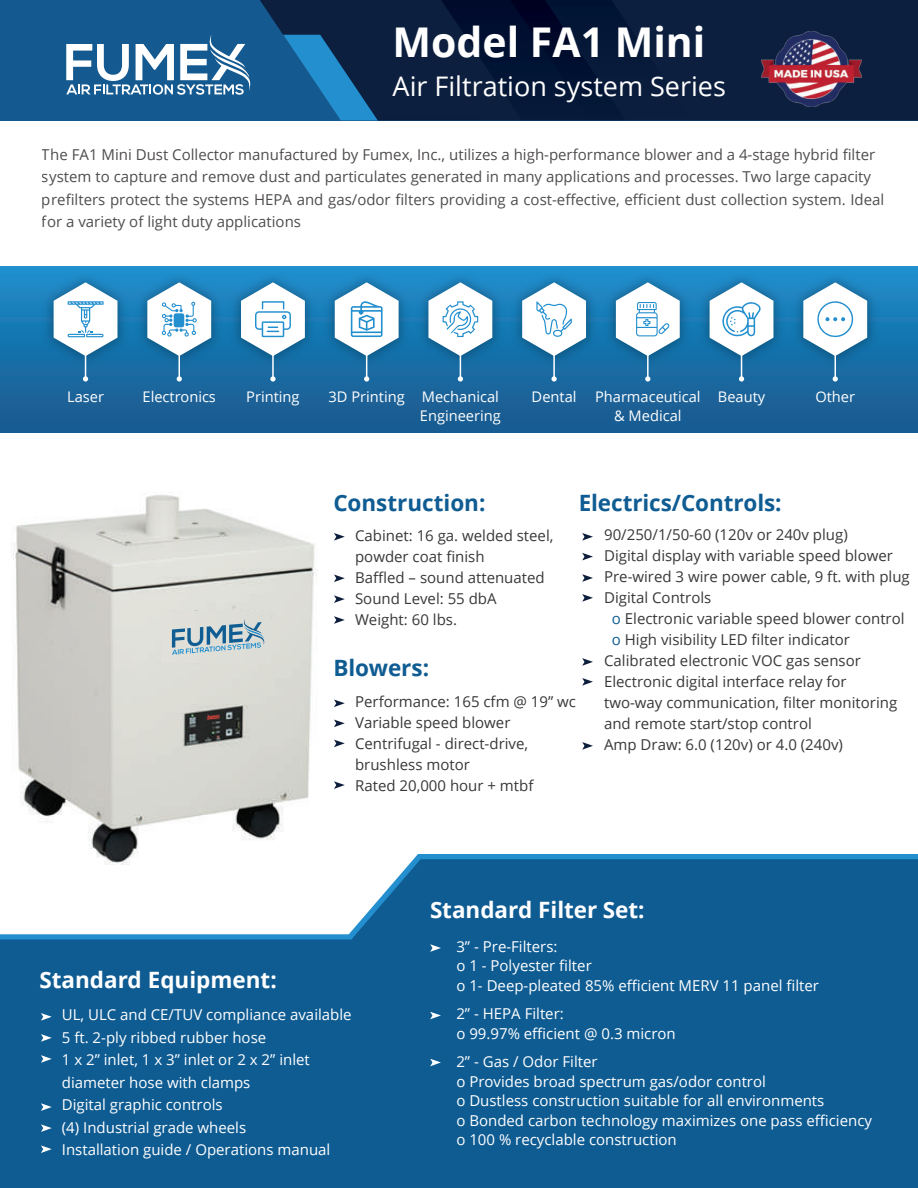
<style>
.page{position:relative;width:918px;height:1188px;background:#fff}
.page>*{position:absolute;margin:0;border:0;box-sizing:border-box;transform-origin:0 0}
.t1{font:700 40.95px "Open Sans";color:#fff}
.t2{font:27px "Open Sans";color:#fff}
.t3{font:700 22.5px "Open Sans";letter-spacing:-.005em;color:#0f5c93}
.t4{font:700 22.5px "Open Sans";color:#fff}
.t5{font:15px/21px "Open Sans";color:#373837}
.t6{font:15px/19.5px "Open Sans";color:#fff}
.t7{font:15px/22.5px "Open Sans";color:#231f20}
.t8{font:14.7px/19px "Open Sans";color:#fff;text-align:right}
.s1{color:#0f5c93}
</style>
<div class="page">
<svg style="left:0;top:859px;width:918px;height:329px;background:#246b9d"></svg>
<svg style="left:41px;top:1013px;width:11px;height:8px"></svg>
<svg style="left:41px;top:1034px;width:11px;height:8px"></svg>
<svg style="left:41px;top:1055px;width:11px;height:8px"></svg>
<svg style="left:41px;top:1103px;width:11px;height:8px"></svg>
<svg style="left:430px;top:944px;width:11px;height:8px"></svg>
<svg style="left:430px;top:1059px;width:11px;height:7px"></svg>
<svg style="left:430px;top:1012px;width:11px;height:7px"></svg>
<svg style="left:41px;top:1124px;width:11px;height:8px"></svg>
<svg style="left:41px;top:1145px;width:11px;height:8px"></svg>
<div style="left:0;top:0;width:918px;height:121px;background:#145a91"></div>
<svg style="left:260px;top:0;width:658px;height:121px;background:#0d2648"></svg>
<svg style="left:283px;top:0;width:430px;height:121px;background:#0a2447"></svg>
<img style="left:761px;top:32px;width:101px;height:74px">
<svg style="left:66px;top:35px;width:185px;height:60px"></svg>
<div style="left:0;top:266px;width:918px;height:166px;background:linear-gradient(to bottom,#1c8ecd,#17588d)"></div>
<img style="left:38px;top:266px;width:93px;height:107px">
<hr style="left:85px;top:335px;width:1px;height:44px;background:#fff">
<svg style="left:83px;top:376px;width:5px;height:6px"></svg>
<img style="left:131px;top:266px;width:93px;height:107px">
<hr style="left:179px;top:335px;width:1px;height:44px;background:#fff">
<svg style="left:177px;top:376px;width:5px;height:6px"></svg>
<img style="left:224px;top:266px;width:94px;height:107px">
<hr style="left:272px;top:335px;width:2px;height:44px;background:#fff">
<svg style="left:270px;top:376px;width:6px;height:6px"></svg>
<img style="left:318px;top:266px;width:93px;height:107px">
<hr style="left:366px;top:335px;width:1px;height:44px;background:#fff">
<svg style="left:364px;top:376px;width:5px;height:6px"></svg>
<img style="left:411px;top:266px;width:94px;height:107px">
<hr style="left:460px;top:335px;width:1px;height:44px;background:#fff">
<svg style="left:458px;top:376px;width:5px;height:6px"></svg>
<img style="left:505px;top:266px;width:94px;height:107px">
<hr style="left:553px;top:335px;width:2px;height:44px;background:#fff">
<svg style="left:552px;top:376px;width:5px;height:6px"></svg>
<img style="left:599px;top:266px;width:93px;height:107px">
<hr style="left:647px;top:335px;width:2px;height:44px;background:#fff">
<svg style="left:645px;top:376px;width:5px;height:6px"></svg>
<img style="left:692px;top:266px;width:94px;height:107px">
<hr style="left:741px;top:335px;width:1px;height:44px;background:#fff">
<svg style="left:739px;top:376px;width:5px;height:6px"></svg>
<img style="left:786px;top:266px;width:98px;height:107px">
<hr style="left:835px;top:335px;width:1px;height:44px;background:#fff">
<svg style="left:833px;top:376px;width:5px;height:6px"></svg>
<svg style="left:54px;top:282px;width:63px;height:74px"></svg>
<svg style="left:147px;top:282px;width:64px;height:74px"></svg>
<svg style="left:428px;top:282px;width:64px;height:74px"></svg>
<svg style="left:710px;top:282px;width:63px;height:74px"></svg>
<svg style="left:616px;top:282px;width:64px;height:74px"></svg>
<svg style="left:522px;top:282px;width:64px;height:74px"></svg>
<svg style="left:335px;top:282px;width:64px;height:74px"></svg>
<svg style="left:241px;top:282px;width:64px;height:74px"></svg>
<svg style="left:803px;top:282px;width:64px;height:74px"></svg>
<svg style="left:334px;top:533px;width:11px;height:8px"></svg>
<svg style="left:582px;top:533px;width:11px;height:8px"></svg>
<svg style="left:582px;top:553px;width:11px;height:7px"></svg>
<svg style="left:582px;top:574px;width:11px;height:8px"></svg>
<svg style="left:582px;top:594px;width:11px;height:8px"></svg>
<svg style="left:582px;top:658px;width:11px;height:8px"></svg>
<svg style="left:582px;top:678px;width:11px;height:8px"></svg>
<svg style="left:582px;top:742px;width:11px;height:8px"></svg>
<svg style="left:334px;top:575px;width:11px;height:7px"></svg>
<svg style="left:334px;top:595px;width:11px;height:8px"></svg>
<svg style="left:334px;top:616px;width:11px;height:8px"></svg>
<svg style="left:334px;top:740px;width:11px;height:7px"></svg>
<svg style="left:334px;top:720px;width:11px;height:7px"></svg>
<svg style="left:334px;top:700px;width:11px;height:7px"></svg>
<svg style="left:334px;top:781px;width:11px;height:8px"></svg>
<img style="left:11px;top:494px;width:311px;height:371px">
<div style="left:162px;top:611px;width:109px;height:52px;background:#dfdfd8"></div>
<svg style="left:172px;top:619px;width:93px;height:36px"></svg>
<h1 class="t1" style="left:393px;top:14px;width:314px">Model FA1 Mini</h1>
<h2 class="t2" style="left:393px;top:68px;width:335px">Air Filtration system Series</h2>
<p class="t7" style="left:42px;top:143px;width:844px">The FA1 Mini Dust Collector manufactured by Fumex, Inc., utilizes a high-performance blower and a 4-stage hybrid filter system to capture and remove dust and particulates generated in many applications and processes. Two large capacity prefilters protect the systems HEPA and gas/odor filters providing a cost-effective, efficient dust collection system. Ideal for a variety of light duty applications</p>
<p class="t8" style="left:67px;top:387px;width:38px">Laser</p>
<p class="t8" style="left:143px;top:387px;width:75px">Electronics</p>
<p class="t8" style="left:246px;top:387px;width:55px">Printing</p>
<p class="t8" style="left:329px;top:387px;width:174px">3D Printing Mechanical<br>Engineering</p>
<p class="t8" style="left:532px;top:387px;width:46px">Dental</p>
<p class="t8" style="left:595px;top:387px;width:107px;text-align:center">Pharmaceutical &amp; Medical</p>
<p class="t8" style="left:718px;top:387px;width:49px">Beauty</p>
<p class="t8" style="left:815px;top:387px;width:41px">Other</p>
<h3 class="t3" style="left:333px;top:486px;width:154px">Construction:</h3>
<h3 class="t3" style="left:579px;top:486px;width:204px">Electrics/Controls:</h3>
<p class="t5" style="left:355px;top:525px;width:200px">Cabinet: 16 ga. welded steel, powder coat finish<br>Baffled – sound attenuated<br>Sound Level: 55 dbA<br>Weight: 60 lbs.</p>
<h3 class="t3" style="left:333px;top:652px;width:97px">Blowers:</h3>
<p class="t5" style="left:355px;top:690px;width:222px">Performance: 165 cfm @ 19” wc<br>Variable speed blower<br>Centrifugal - direct-drive, brushless motor<br>Rated 20,000 hour + mtbf</p>
<p class="t5" style="left:604px;top:524px;width:245px">90/250/1/50-60 (120v or 240v plug)</p>
<p class="t5" style="left:604px;top:545px;width:290px">Digital display with variable speed blower</p>
<p class="t5" style="left:604px;top:566px;width:307px">Pre-wired 3 wire power cable, 9 ft. with plug</p>
<p class="t5" style="left:604px;top:587px;width:109px">Digital Controls</p>
<p class="t5" style="left:612px;top:608px;width:294px"><span class="s1">o</span> Electronic variable speed blower control</p>
<p class="t5" style="left:612px;top:629px;width:240px"><span class="s1">o</span> High visibility LED filter indicator</p>
<p class="t5" style="left:604px;top:650px;width:258px">Calibrated electronic VOC gas sensor</p>
<p class="t5" style="left:604px;top:671px;width:244px">Electronic digital interface relay for</p>
<p class="t5" style="left:604px;top:692px;width:295px">two-way communication, filter monitoring</p>
<p class="t5" style="left:604px;top:713px;width:209px">and remote start/stop control</p>
<p class="t5" style="left:604px;top:734px;width:240px">Amp Draw: 6.0 (120v) or 4.0 (240v)</p>
<h3 class="t4" style="left:40px;top:964px;width:239px">Standard Equipment:</h3>
<p class="t6" style="left:62px;top:1003px;width:291px;line-height:22.5px">UL, ULC and CE/TUV compliance available<br>5 ft. 2-ply ribbed rubber hose<br>1 x 2” inlet, 1 x 3” inlet or 2 x 2” inlet diameter hose with clamps<br>Digital graphic controls<br>(4) Industrial grade wheels<br>Installation guide / Operations manual</p>
<h3 class="t4" style="left:430px;top:894px;width:216px">Standard Filter Set:</h3>
<p class="t6" style="left:456px;top:936px;width:364px">3” - Pre-Filters:<br>o 1 - Polyester filter<br>o 1- Deep-pleated 85% efficient MERV 11 panel filter</p>
<p class="t6" style="left:456px;top:1004px;width:221px">2” - HEPA Filter:<br>o 99.97% efficient @ 0.3 micron</p>
<p class="t6" style="left:456px;top:1052px;width:417px">2” - Gas / Odor Filter<br>o Provides broad spectrum gas/odor control<br>o Dustless construction suitable for all environments<br>o Bonded carbon technology maximizes one pass efficiency o 100 % recyclable construction</p>
</div>
